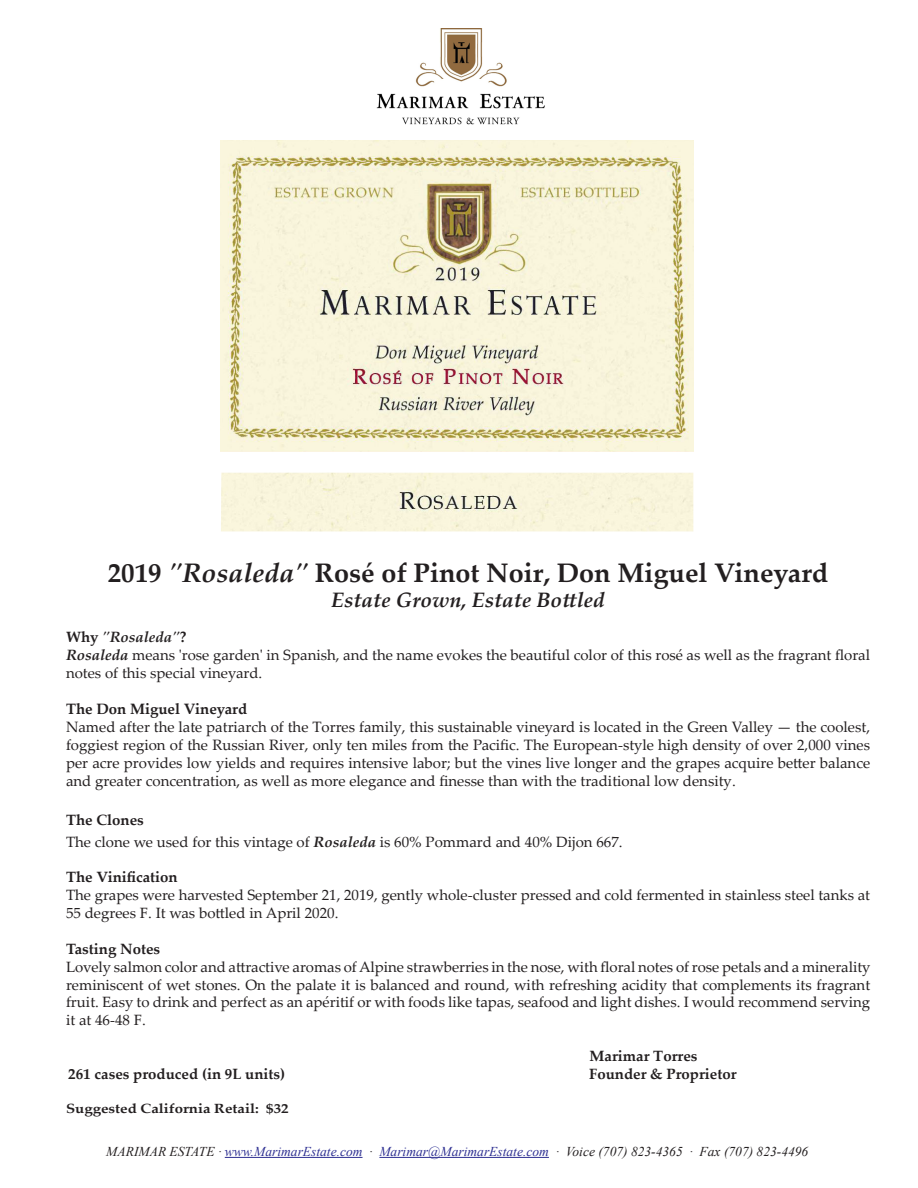
<style>
.page{position:relative;width:918px;height:1188px;background:#fff}
.page>*{position:absolute;margin:0;border:0;box-sizing:border-box;transform-origin:0 0}
.t1{font:700 26.85px "Palatino Linotype";color:#231f20}
.t2{font:italic 700 20.85px "Palatino Linotype";color:#231f20}
.t3{font:15px/18px "Palatino Linotype";color:#231f20;text-align:justify}
.t4{font:700 15px "Palatino Linotype";color:#231f20}
.t5{font:14.85px/17.9px "Palatino Linotype";color:#231f20}
.t6{font:700 14.85px "Palatino Linotype";color:#231f20}
.t7{font:italic 700 14.85px "Palatino Linotype";color:#231f20}
.t8{font:italic 13.5px "Times New Roman";color:#231f20}
.t9{font:700 13.35px "Palatino Linotype";color:#231f20;scale:1.13 1}
.s1{font-style:italic}
.s2{font-style:normal}
.s3{font-weight:700;font-style:italic}
.s4{color:#2e3092}
</style>
<div class="page">
<hr style="left:225px;top:1157px;width:138px;height:1px;background:#2e3092">
<hr style="left:379px;top:1157px;width:170px;height:1px;background:#2e3092">
<img style="left:376px;top:28px;width:169px;height:97px">
<img style="left:221px;top:140px;width:473px;height:312px">
<div style="left:221px;top:473px;width:472px;height:58px;background:#f9f5dc"></div>
<p class="t1" style="left:108px;top:554px;width:722px">2019 <span class="s1">"Rosaleda"</span> Rosé of Pinot Noir, Don Miguel Vineyard</p>
<p class="t2" style="left:331px;top:585px;width:275px">Estate Grown, Estate Bottled</p>
<p class="t7" style="left:66px;top:627px;width:122px"><span class="s2">Why</span> "Rosaleda"<span class="s2">?</span></p>
<p class="t5" style="left:66px;top:646px;width:806px"><span class="s3">Rosaleda</span> means 'rose garden' in Spanish, and the name evokes the beautiful color of this rosé as well as the fragrant floral notes of this special vineyard.</p>
<p class="t4" style="left:66px;top:698px;width:183px">The Don Miguel Vineyard</p>
<p class="t3" style="left:66px;top:717px;width:806px">Named after the late patriarch of the Torres family, this sustainable vineyard is located in the Green Valley — the coolest, foggiest region of the Russian River, only ten miles from the Pacific. The European-style high density of over 2,000 vines per acre provides low yields and requires intensive labor; but the vines live longer and the grapes acquire better balance and greater concentration, as well as more elegance and finesse than with the traditional low density.</p>
<p class="t6" style="left:66px;top:810px;width:79px">The Clones</p>
<p class="t5" style="left:66px;top:832px;width:558px">The clone we used for this vintage of <span class="s3">Rosaleda</span> is 60% Pommard and 40% Dijon 667.</p>
<p class="t6" style="left:66px;top:867px;width:113px">The Vinification</p>
<p class="t5" style="left:66px;top:886px;width:806px">The grapes were harvested September 21, 2019, gently whole-cluster pressed and cold fermented in stainless steel tanks at<br>55 degrees F. It was bottled in April 2020.</p>
<p class="t6" style="left:66px;top:938px;width:96px">Tasting Notes</p>
<p class="t5" style="left:66px;top:957px;width:806px;text-align:justify">Lovely salmon color and attractive aromas of Alpine strawberries in the nose, with floral notes of rose petals and a minerality reminiscent of wet stones. On the palate it is balanced and round, with refreshing acidity that complements its fragrant fruit. Easy to drink and perfect as an apéritif or with foods like tapas, seafood and light dishes. I would recommend serving it at 46-48 F.</p>
<p class="t6" style="left:590px;top:1045px;width:109px">Marimar Torres</p>
<p class="t6" style="left:68px;top:1063px;width:218px">261 cases produced (in 9L units)</p>
<p class="t6" style="left:589px;top:1063px;width:149px">Founder &amp; Proprietor</p>
<p class="t9" style="left:66px;top:1099px;width:199px">Suggested California Retail: $32</p>
<p class="t8" style="left:106px;top:1142px;width:704px">MARIMAR ESTATE · <span class="s4">www.MarimarEstate.com</span> · <span class="s4">Marimar@MarimarEstate.com</span> · Voice (707) 823-4365 · Fax (707) 823-4496</p>
</div>
